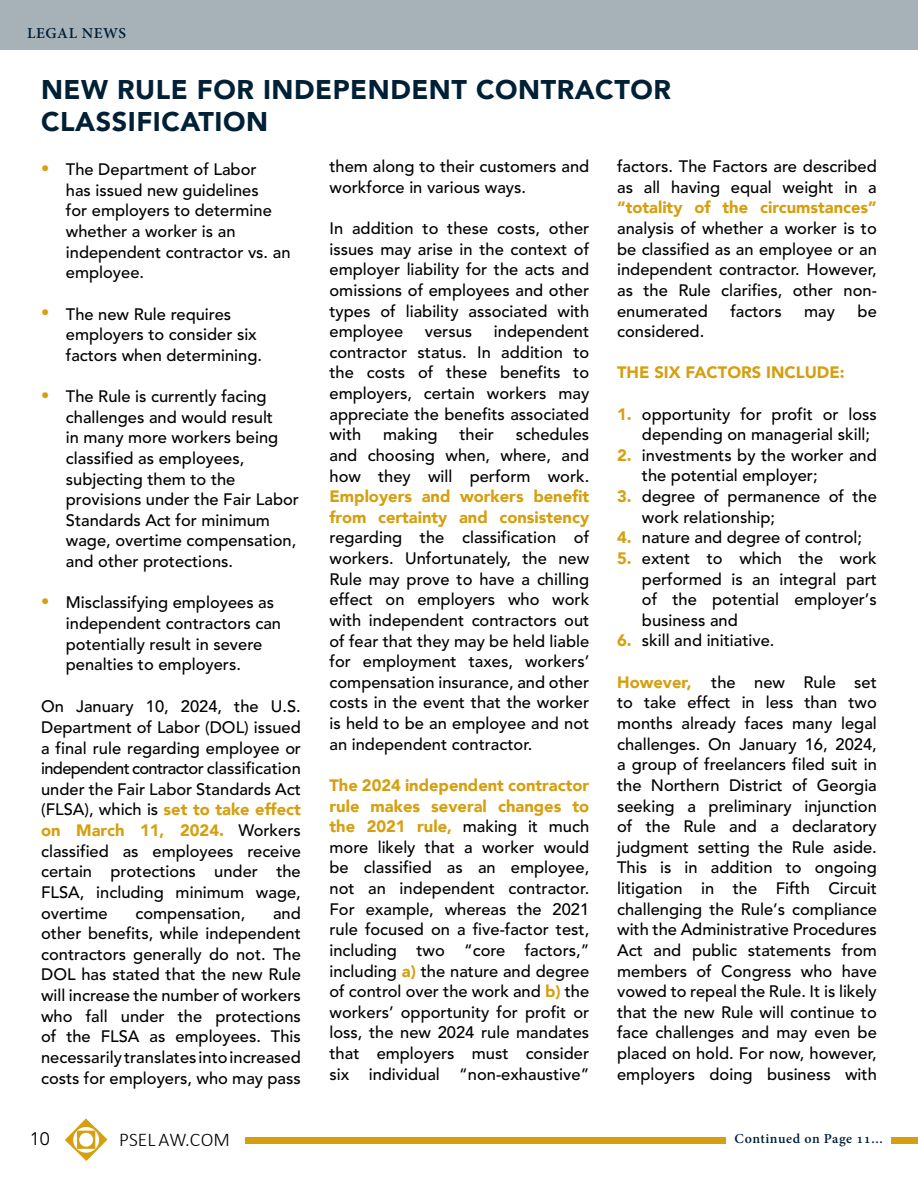
<style>
.page{position:relative;width:918px;height:1188px;background:#fff}
.page>*{position:absolute;margin:0;border:0;box-sizing:border-box;transform-origin:0 0}
.t1{font:900 27px/32.4px "Avenir";letter-spacing:.02em;color:#002036}
.t2{font:300 19.5px "Calibri";color:#000}
.t3{font:18px "Avenir";color:#000}
.t4{font:500 16.5px/20.7px "Avenir";color:#000;text-align:justify}
.t5{font:900 16.5px/20.7px "Avenir";color:#d59f0f}
.t6{font:700 15px "Adobe Hebrew";letter-spacing:.04em;color:#002036}
.t7{font:700 13.5px "Adobe Hebrew";letter-spacing:.035em;color:#002036}
.s1{font-weight:900;color:#d59f0f}
</style>
<div class="page">
<svg style="left:65px;top:1118px;width:43px;height:43px"></svg>
<div style="left:245px;top:1137px;width:673px;height:7px;background:#d59f0f"></div>
<div style="left:727px;top:1125px;width:164px;height:30px;background:#fff"></div>
<div style="left:0;top:0;width:918px;height:50px;background:#a6b1b8"></div>
<p class="t6" style="left:27px;top:24px;width:100px">LEGAL NEWS</p>
<h1 class="t1" style="left:41px;top:73px;width:631px">NEW RULE FOR INDEPENDENT CONTRACTOR<br>CLASSIFICATION</h1>
<p class="t5" style="left:41px;top:157px;width:10px">•</p>
<p class="t5" style="left:41px;top:302px;width:10px">•</p>
<p class="t5" style="left:41px;top:384px;width:10px">•</p>
<p class="t5" style="left:41px;top:590px;width:10px">•</p>
<p class="t4" style="left:66px;top:160px;width:226px;text-align:left">The Department of Labor<br>has issued new guidelines<br>for employers to determine whether a worker is an independent contractor vs. an employee.</p>
<p class="t4" style="left:66px;top:304px;width:198px;text-align:left">The new Rule requires employers to consider six factors when determining.</p>
<p class="t4" style="left:66px;top:387px;width:235px;text-align:left">The Rule is currently facing challenges and would result<br>in many more workers being classified as employees, subjecting them to the provisions under the Fair Labor<br>Standards Act for minimum wage, overtime compensation, and other protections.</p>
<p class="t4" style="left:66px;top:593px;width:217px;text-align:left">Misclassifying employees as independent contractors can potentially result in severe penalties to employers.</p>
<p class="t4" style="left:41px;top:697px;width:261px">On January 10, 2024, the U.S.<br>Department of Labor (DOL) issued a final rule regarding employee or independent contractor classification under the Fair Labor Standards Act (FLSA), which is <span class="s1">set to take effect on March 11, 2024.</span> Workers classified as employees receive certain protections under the FLSA, including minimum wage, overtime</p>
<p class="t4" style="left:41px;top:903px;width:261px;text-indent:232px">and other benefits, while independent contractors generally do not. The DOL has stated that the new Rule will increase the number of workers who fall under the protections of the FLSA as employees. This necessarily translates into increased costs for employers, who may pass</p>
<p class="t4" style="left:136px;top:903px;width:111px">compensation,</p>
<p class="t3" style="left:30px;top:1126px;width:22px">10</p>
<p class="t2" style="left:119px;top:1128px;width:112px">PSEL AW.COM</p>
<p class="t4" style="left:330px;top:157px;width:261px">them along to their customers and workforce in various ways.</p>
<p class="t4" style="left:330px;top:219px;width:261px">In addition to these costs, other issues may arise in the context of employer liability for the acts and omissions of employees and other types of liability associated with employee</p>
<p class="t4" style="left:330px;top:322px;width:261px;text-indent:164px">independent contractor status. In addition to the costs of these benefits to employers, certain workers may appreciate the benefits associated with</p>
<p class="t4" style="left:425px;top:322px;width:49px">versus</p>
<p class="t4" style="left:330px;top:425px;width:261px;text-indent:186px">schedules and choosing when, where, and how they will perform work.</p>
<p class="t5" style="left:330px;top:486px;width:261px">Employers and workers benefit from certainty and consistency</p>
<p class="t4" style="left:330px;top:528px;width:261px">regarding the classification of workers. Unfortunately, the new Rule may prove to have a chilling effect on employers who work with independent contractors out of fear that they may be held liable for employment taxes, workers’ compensation insurance, and other costs in the event that the worker is held to be an employee and not an independent contractor.</p>
<p class="t4" style="left:330px;top:775px;width:261px"><span class="s1">The 2024 independent contractor rule makes several changes to the 2021 rule,</span> making it much more likely that a worker would be classified as an employee, not an independent contractor.<br>For example, whereas the 2021 rule focused on a five-factor test, including two “core factors,” including <span class="s1">a)</span> the nature and degree of control over the work and <span class="s1">b)</span> the workers’ opportunity for profit or loss, the new 2024 rule mandates that employers must consider six individual “non-exhaustive”</p>
<p class="t4" style="left:383px;top:425px;width:56px">making</p>
<p class="t4" style="left:460px;top:425px;width:36px">their</p>
<p class="t4" style="left:617px;top:157px;width:261px">factors. The Factors are described as all having equal weight in a</p>
<p class="t5" style="left:617px;top:197px;width:261px">“totality of the circumstances”</p>
<p class="t4" style="left:617px;top:219px;width:261px">analysis of whether a worker is to be classified as an employee or an independent contractor. However, as the Rule clarifies, other non&shy;enumerated</p>
<p class="t4" style="left:730px;top:301px;width:53px">factors</p>
<p class="t4" style="left:804px;top:301px;width:32px">may</p>
<p class="t4" style="left:858px;top:301px;width:21px">be</p>
<p class="t4" style="left:617px;top:322px;width:89px">considered.</p>
<p class="t5" style="left:617px;top:362px;width:229px">THE SIX FACTORS INCLUDE:</p>
<p class="t4" style="left:642px;top:404px;width:236px;text-align:left">opportunity for profit or loss depending on managerial skill; investments by the worker and the potential employer;<br>degree of permanence of the work relationship;<br>nature and degree of control; extent to which the work performed is an integral part of the potential employer’s business and<br>skill and initiative.</p>
<p class="t5" style="left:617px;top:403px;width:16px">1.</p>
<p class="t5" style="left:617px;top:444px;width:16px">2.</p>
<p class="t5" style="left:617px;top:486px;width:16px">3.</p>
<p class="t5" style="left:617px;top:527px;width:16px">4.<br>5.</p>
<p class="t5" style="left:617px;top:630px;width:16px">6.</p>
<p class="t4" style="left:617px;top:672px;width:261px"><span class="s1">However,</span> the new Rule set to take effect in less than two months already faces many legal challenges. On January 16, 2024, a group of freelancers filed suit in the Northern District of Georgia seeking a preliminary injunction of the Rule and a declaratory judgment setting the Rule aside.<br>This is in addition to ongoing litigation in the Fifth Circuit challenging the Rule’s compliance with the Administrative Procedures Act and public statements from members of Congress who have vowed to repeal the Rule. It is likely that the new Rule will continue to face challenges and may even be placed on hold. For now, however, employers doing business with</p>
<p class="t7" style="left:735px;top:1131px;width:150px">Continued on Page 11...</p>
</div>
